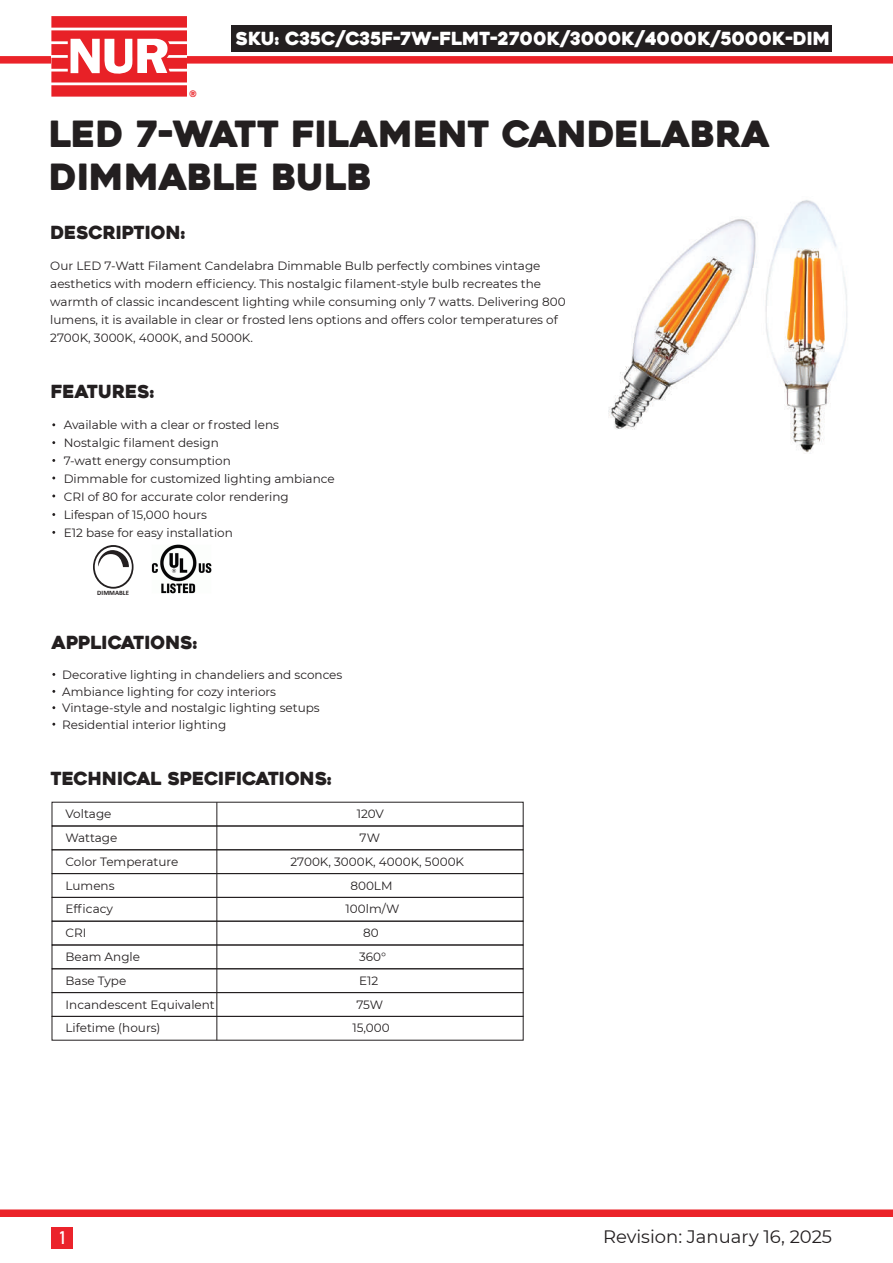
<style>
.page{position:relative;width:893px;height:1263px;background:#fff}
.page>*{position:absolute;margin:0;border:0;box-sizing:border-box;transform-origin:0 0}
.t1{font:36px/43.2px "Heavitas";color:#231f20}
.t2{font:18px "Heavitas";color:#231f20}
.t3{font:18px "Heavitas";color:#fff}
.t4{font:18px "Montserrat";color:#231f20}
.t5{font:18px "Bahnschrift";color:#fff}
.t6{font:12px/18px "Montserrat";color:#231f20}
.t7{font:700 9.3px "Montserrat";color:#ea2227}
.t8{font:700 6.75px "Calibri";color:#231f20}
</style>
<div class="page">
<div style="left:0;top:56px;width:893px;height:8px;background:#eb2329"></div>
<div style="left:0;top:1209px;width:893px;height:8px;background:#eb2329"></div>
<div style="left:231px;top:26px;width:601px;height:26px;background:#231f20"></div>
<div style="left:52px;top:1227px;width:21px;height:21px;background:#eb232b"></div>
<svg style="left:51px;top:16px;width:136px;height:81px"></svg>
<svg style="left:93px;top:545px;width:41px;height:44px"></svg>
<div style="left:52px;top:802px;width:472px;height:24px;border:1px solid #231f20"></div>
<div style="left:52px;top:826px;width:472px;height:24px;border:1px solid #231f20"></div>
<div style="left:52px;top:849px;width:472px;height:25px;border:1px solid #231f20"></div>
<div style="left:52px;top:873px;width:472px;height:25px;border:1px solid #231f20"></div>
<div style="left:52px;top:897px;width:472px;height:24px;border:1px solid #231f20"></div>
<div style="left:52px;top:921px;width:472px;height:24px;border:1px solid #231f20"></div>
<div style="left:52px;top:944px;width:472px;height:25px;border:1px solid #231f20"></div>
<div style="left:52px;top:968px;width:472px;height:25px;border:1px solid #231f20"></div>
<div style="left:52px;top:992px;width:472px;height:25px;border:1px solid #231f20"></div>
<div style="left:52px;top:1016px;width:472px;height:24px;border:1px solid #231f20"></div>
<hr style="left:216px;top:802px;width:1px;height:238px;background:#231f20">
<img style="left:608px;top:219px;width:149px;height:211px">
<img style="left:765px;top:200px;width:82px;height:253px">
<img style="left:151px;top:544px;width:61px;height:50px">
<p class="t7" style="left:189px;top:89px;width:9px">®</p>
<h2 class="t3" style="left:236px;top:27px;width:596px">SKU: C35C/C35F-7W-FLMT-2700K/3000K/4000K/5000K-DIM</h2>
<h1 class="t1" style="left:49px;top:113px;width:723px">LED 7-WATT FILAMENT CANDELABRA<br>DIMMABLE BULB</h1>
<h2 class="t2" style="left:50px;top:221px;width:136px">DESCRIPTION:</h2>
<p class="t6" style="left:50px;top:256px;width:517px">Our LED 7-Watt Filament Candelabra Dimmable Bulb perfectly combines vintage aesthetics with modern efficiency. This nostalgic filament-style bulb recreates the warmth of classic incandescent lighting while consuming only 7 watts. Delivering 800 lumens, it is available in clear or frosted lens options and offers color temperatures of 2700K, 3000K, 4000K, and 5000K.</p>
<h2 class="t2" style="left:51px;top:380px;width:105px">FEATURES:</h2>
<p class="t6" style="left:64px;top:415px;width:272px">Available with a clear or frosted lens<br>Nostalgic filament design<br>7-watt energy consumption<br>Dimmable for customized lighting ambiance<br>CRI of 80 for accurate color rendering<br>Lifespan of 15,000 hours<br>E12 base for easy installation</p>
<p class="t8" style="left:97px;top:588px;width:33px">DIMMABLE</p>
<h2 class="t2" style="left:52px;top:631px;width:147px">APPLICATIONS:</h2>
<p class="t6" style="left:62px;top:666px;width:282px;line-height:16.5px">Decorative lighting in chandeliers and sconces Ambiance lighting for cozy interiors Vintage-style and nostalgic lighting setups Residential interior lighting</p>
<h2 class="t2" style="left:50px;top:768px;width:283px">TECHNICAL SPECIFICATIONS:</h2>
<p class="t6" style="left:66px;top:804px;width:47px">Voltage</p>
<p class="t6" style="left:357px;top:804px;width:29px">120V</p>
<p class="t6" style="left:66px;top:828px;width:53px">Wattage</p>
<p class="t6" style="left:360px;top:828px;width:22px">7W</p>
<p class="t6" style="left:66px;top:852px;width:114px">Color Temperature</p>
<p class="t6" style="left:290px;top:852px;width:175px">2700K, 3000K, 4000K, 5000K</p>
<p class="t6" style="left:66px;top:876px;width:51px">Lumens</p>
<p class="t6" style="left:350px;top:876px;width:44px">800LM</p>
<p class="t6" style="left:66px;top:900px;width:49px">Efficacy</p>
<p class="t6" style="left:346px;top:900px;width:55px">100lm/W</p>
<p class="t6" style="left:66px;top:923px;width:22px">CRI</p>
<p class="t6" style="left:363px;top:923px;width:17px">80</p>
<p class="t6" style="left:66px;top:947px;width:76px">Beam Angle</p>
<p class="t6" style="left:359px;top:947px;width:29px">360°</p>
<p class="t6" style="left:66px;top:971px;width:62px">Base Type</p>
<p class="t6" style="left:359px;top:971px;width:21px">E12</p>
<p class="t6" style="left:66px;top:995px;width:151px">Incandescent Equivalent</p>
<p class="t6" style="left:356px;top:995px;width:28px">75W</p>
<p class="t6" style="left:66px;top:1019px;width:97px">Lifetime (hours)</p>
<p class="t6" style="left:352px;top:1019px;width:39px">15,000</p>
<h2 class="t5" style="left:60px;top:1224px;width:7px">1</h2>
<h2 class="t4" style="left:603px;top:1224px;width:231px">Revision: January 16, 2025</h2>
</div>
